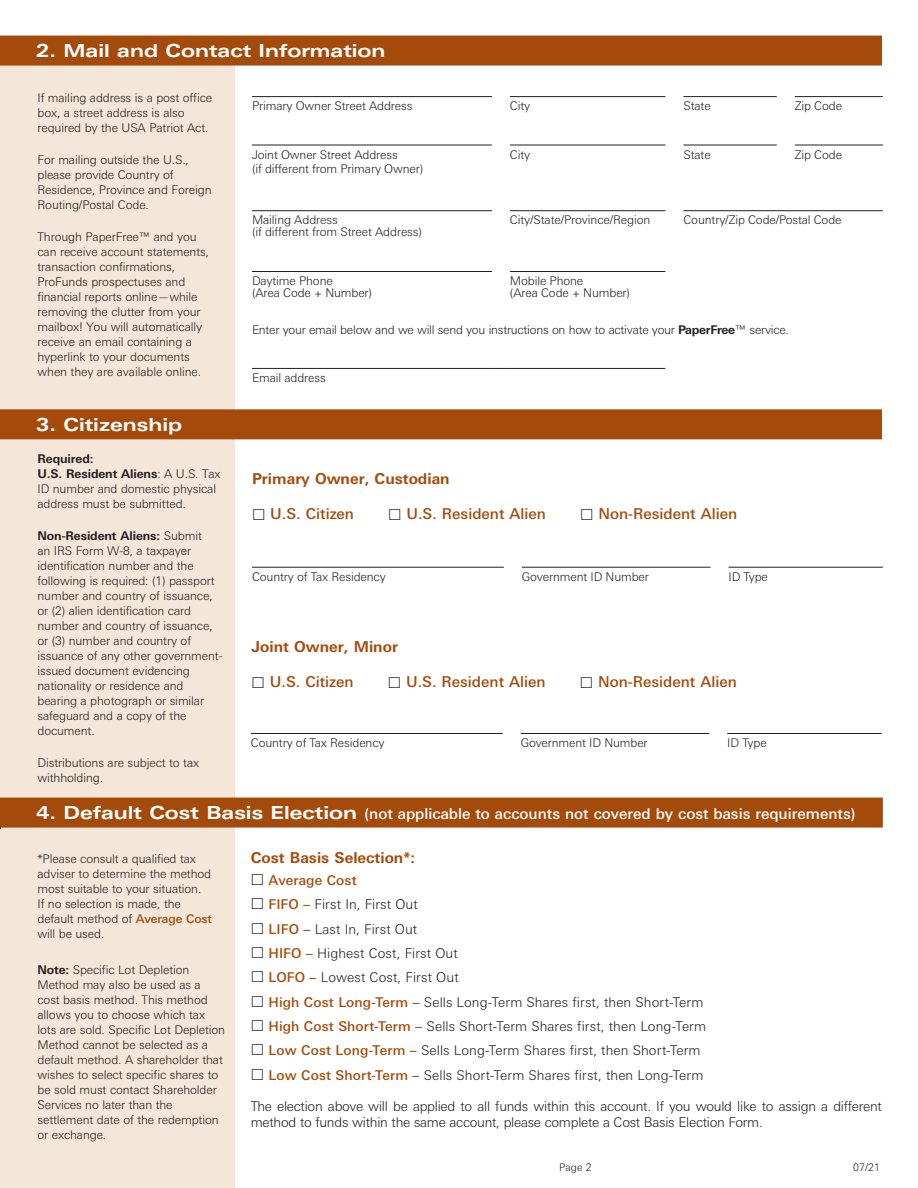
<style>
.page{position:relative;width:918px;height:1188px;background:#fff}
.page>*{position:absolute;margin:0;border:0;box-sizing:border-box;transform-origin:0 0}
.Head_-_black_bar{font:700 18px "LT Univers Extd";color:#fff}
.t1{font:500 15px "LT Univers Basic";color:#a44b0c}
.Head_-_black_bar-2{font:500 15px "LT Univers Basic";color:#fff}
.Head_-_section{font:700 15px "LT Univers Basic";color:#a44b0c}
.t2{font:300 13.5px "LT Univers Basic";color:#231f20}
.t3{font:300 13.5px/16.2px "LT Univers Basic";letter-spacing:-.02em;color:#231f20}
.t4{font:500 13.5px "LT Univers Basic";letter-spacing:.01em;color:#a44b0c}
.Instructions_-_side{font:300 12px/15px "LT Univers Basic";letter-spacing:-.01em;color:#231f20}
.Table_Body_text{font:300 12px/12px "LT Univers Basic";letter-spacing:-.01em;color:#231f20}
.t5{font:300 10.5px "LT Univers Basic";color:#231f20}
.s1{font-weight:700}
.s2{font-family:"LT Univers Extd";font-weight:700;font-size:18px}
.s3{font-weight:500;color:#a44b0c}
</style>
<div class="page">
<div style="left:0;top:45px;width:234px;height:1143px;background:#f4e6d9"></div>
<div style="left:0;top:36px;width:882px;height:30px;background:#a44b0c"></div>
<hr style="left:252px;top:96px;width:240px;height:1px;background:#231f20">
<hr style="left:510px;top:96px;width:155px;height:1px;background:#231f20">
<hr style="left:683px;top:96px;width:94px;height:1px;background:#231f20">
<hr style="left:795px;top:96px;width:88px;height:1px;background:#231f20">
<hr style="left:252px;top:145px;width:240px;height:1px;background:#231f20">
<hr style="left:510px;top:145px;width:155px;height:1px;background:#231f20">
<hr style="left:683px;top:145px;width:94px;height:1px;background:#231f20">
<hr style="left:795px;top:145px;width:88px;height:1px;background:#231f20">
<hr style="left:252px;top:210px;width:240px;height:1px;background:#231f20">
<hr style="left:510px;top:210px;width:155px;height:1px;background:#231f20">
<hr style="left:252px;top:271px;width:240px;height:1px;background:#231f20">
<hr style="left:510px;top:271px;width:155px;height:1px;background:#231f20">
<hr style="left:683px;top:210px;width:94px;height:1px;background:#231f20">
<svg style="left:777px;top:210px;width:18px;height:1px"></svg>
<hr style="left:795px;top:210px;width:88px;height:1px;background:#231f20">
<hr style="left:252px;top:368px;width:240px;height:1px;background:#231f20">
<svg style="left:492px;top:368px;width:18px;height:1px"></svg>
<hr style="left:510px;top:368px;width:155px;height:1px;background:#231f20">
<div style="left:0;top:409px;width:882px;height:30px;background:#a44b0c"></div>
<div style="left:0;top:798px;width:883px;height:30px;background:#a44b0c"></div>
<hr style="left:252px;top:567px;width:252px;height:1px;background:#231f20">
<hr style="left:522px;top:567px;width:189px;height:1px;background:#231f20">
<hr style="left:729px;top:567px;width:154px;height:1px;background:#231f20">
<hr style="left:251px;top:733px;width:252px;height:1px;background:#231f20">
<hr style="left:521px;top:733px;width:188px;height:1px;background:#231f20">
<hr style="left:727px;top:733px;width:155px;height:1px;background:#231f20">
<p class="Head_-_black_bar" style="left:36px;top:40px;width:351px">2. Mail and Contact Information</p>
<p class="Instructions_-_side" style="left:38px;top:90px;width:176px">If mailing address is a post office box, a street address is also required by the USA Patriot Act.</p>
<p class="Instructions_-_side" style="left:38px;top:152px;width:176px">For mailing outside the U.S., please provide Country of<br>Residence, Province and Foreign<br>Routing/Postal Code.</p>
<p class="Instructions_-_side" style="left:38px;top:229px;width:173px">Through PaperFree™ and you can receive account statements, transaction confirmations,<br>ProFunds prospectuses and financial reports online—while removing the clutter from your mailbox! You will automatically receive an email containing a hyperlink to your documents when they are available online.</p>
<p class="Head_-_black_bar" style="left:36px;top:414px;width:148px">3. Citizenship</p>
<p class="Instructions_-_side" style="left:38px;top:451px;width:185px"><span class="s1">Required:<br>U.S. Resident Aliens</span>: A U.S. Tax<br>ID number and domestic physical address must be submitted.</p>
<p class="Instructions_-_side" style="left:38px;top:528px;width:187px"><span class="s1">Non-Resident Aliens:</span> Submit<br>an IRS Form W-8, a taxpayer identification number and the following is required: (1) passport number and country of issuance, or (2) alien identification card number and country of issuance, or (3) number and country of issuance of any other government&shy;issued document evidencing nationality or residence and bearing a photograph or similar safeguard and a copy of the document.</p>
<p class="Instructions_-_side" style="left:38px;top:755px;width:163px">Distributions are subject to tax withholding.</p>
<p class="Table_Body_text" style="left:252px;top:100px;width:162px">Primary Owner Street Address</p>
<p class="Table_Body_text" style="left:510px;top:100px;width:22px">City</p>
<p class="Table_Body_text" style="left:683px;top:100px;width:29px">State</p>
<p class="Table_Body_text" style="left:795px;top:100px;width:49px">Zip Code</p>
<p class="Table_Body_text" style="left:252px;top:147px;width:173px;line-height:14.4px">Joint Owner Street Address<br>(if different from Primary Owner)</p>
<p class="Table_Body_text" style="left:510px;top:148px;width:22px">City</p>
<p class="Table_Body_text" style="left:683px;top:148px;width:29px">State</p>
<p class="Table_Body_text" style="left:795px;top:148px;width:49px">Zip Code</p>
<p class="Table_Body_text" style="left:252px;top:214px;width:171px">Mailing Address<br>(if different from Street Address)</p>
<p class="Table_Body_text" style="left:510px;top:214px;width:142px">City/State/Province/Region</p>
<p class="Table_Body_text" style="left:683px;top:214px;width:160px">Country/Zip Code/Postal Code</p>
<p class="Table_Body_text" style="left:252px;top:275px;width:122px">Daytime Phone<br>(Area Code + Number)</p>
<p class="Table_Body_text" style="left:510px;top:275px;width:122px">Mobile Phone<br>(Area Code + Number)</p>
<p class="Instructions_-_side" style="left:252px;top:322px;width:539px">Enter your email below and we will send you instructions on how to activate your <span class="s1">PaperFree</span>™ service.</p>
<p class="Table_Body_text" style="left:252px;top:372px;width:75px">Email address</p>
<p class="Head_-_section" style="left:252px;top:470px;width:199px">Primary Owner, Custodian</p>
<p class="t1" style="left:270px;top:505px;width:85px">U.S. Citizen</p>
<p class="t1" style="left:406px;top:505px;width:141px">U.S. Resident Alien</p>
<p class="t1" style="left:598px;top:505px;width:140px">Non-Resident Alien</p>
<p class="Table_Body_text" style="left:252px;top:570px;width:135px">Country of Tax Residency</p>
<p class="Table_Body_text" style="left:522px;top:570px;width:129px">Government ID Number</p>
<p class="Table_Body_text" style="left:728px;top:570px;width:41px">ID Type</p>
<p class="Head_-_section" style="left:252px;top:638px;width:148px">Joint Owner, Minor</p>
<p class="t1" style="left:270px;top:673px;width:85px">U.S. Citizen</p>
<p class="t1" style="left:406px;top:673px;width:141px">U.S. Resident Alien</p>
<p class="t1" style="left:598px;top:673px;width:140px">Non-Resident Alien</p>
<p class="Table_Body_text" style="left:251px;top:737px;width:135px">Country of Tax Residency</p>
<p class="Table_Body_text" style="left:521px;top:737px;width:129px">Government ID Number</p>
<p class="Table_Body_text" style="left:727px;top:737px;width:41px">ID Type</p>
<p class="Head_-_black_bar-2" style="left:36px;top:805px;width:821px"><span class="s2">4. Default Cost Basis Election</span> (not applicable to accounts not covered by cost basis requirements)</p>
<p class="Instructions_-_side" style="left:38px;top:851px;width:176px">*Please consult a qualified tax adviser to determine the method most suitable to your situation.<br>If no selection is made, the default method of <span class="s3">Average Cost </span>will be used.</p>
<p class="Instructions_-_side" style="left:38px;top:962px;width:189px"><span class="s1">Note:</span> Specific Lot Depletion<br>Method may also be used as a cost basis method. This method allows you to choose which tax lots are sold. Specific Lot Depletion<br>Method cannot be selected as a default method. A shareholder that wishes to select specific shares to be sold must contact Shareholder<br>Services no later than the settlement date of the redemption or exchange.</p>
<p class="Head_-_section" style="left:251px;top:848px;width:166px">Cost Basis Selection*:</p>
<p class="t4" style="left:269px;top:872px;width:89px">Average Cost</p>
<p class="t2" style="left:269px;top:896px;width:151px"><span class="s3">FIFO –</span> First In, First Out</p>
<p class="t2" style="left:269px;top:921px;width:150px"><span class="s3">LIFO –</span> Last In, First Out</p>
<p class="t2" style="left:269px;top:945px;width:191px"><span class="s3">HIFO –</span> Highest Cost, First Out</p>
<p class="t2" style="left:269px;top:970px;width:192px"><span class="s3">LOFO –</span> Lowest Cost, First Out</p>
<p class="t2" style="left:269px;top:994px;width:436px"><span class="s3">High Cost Long-Term –</span> Sells Long-Term Shares first, then Short-Term</p>
<p class="t2" style="left:269px;top:1018px;width:439px"><span class="s3">High Cost Short-Term –</span> Sells Short-Term Shares first, then Long-Term</p>
<p class="t2" style="left:269px;top:1043px;width:434px"><span class="s3">Low Cost Long-Term –</span> Sells Long-Term Shares first, then Short-Term</p>
<p class="t2" style="left:269px;top:1067px;width:436px"><span class="s3">Low Cost Short-Term –</span> Sells Short-Term Shares first, then Long-Term</p>
<p class="t3" style="left:251px;top:1098px;width:633px">The election above will be applied to all funds within this account. If you would like to assign a different method to funds within the same account, please complete a Cost Basis Election Form.</p>
<p class="t5" style="left:853px;top:1161px;width:28px">07/21</p>
<p class="t5" style="left:559px;top:1161px;width:34px">Page 2</p>
</div>
